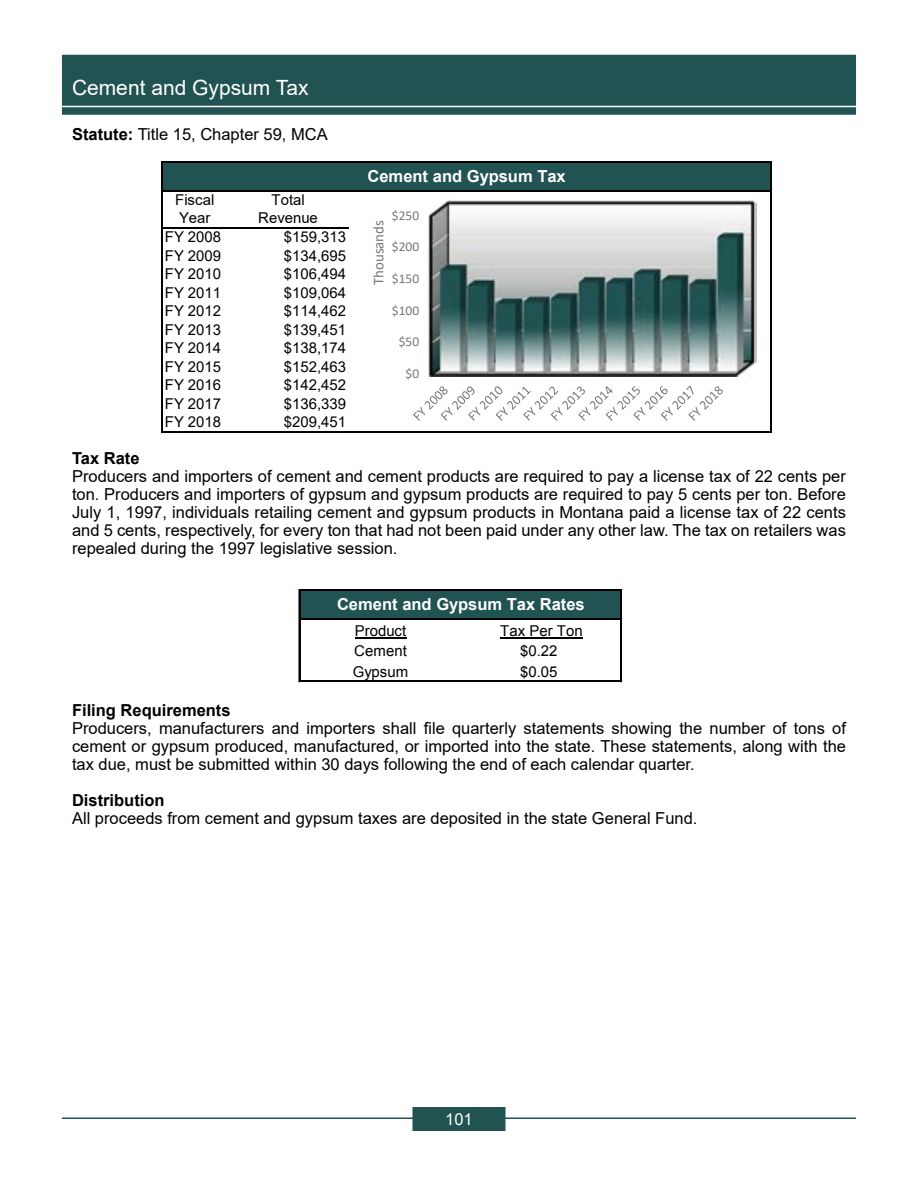
<style>
.page{position:relative;width:918px;height:1188px;background:#fff}
.page>*{position:absolute;margin:0;border:0;box-sizing:border-box;transform-origin:0 0}
.t1{font:21px "Arial";color:#fff}
.t2{font:16.5px/18px "Arial";color:#000;text-align:justify}
.t3{font:700 16.5px "Arial";color:#000}
.t4{font:700 16.5px "Arial";color:#fff}
.t5{font:700 16.5px "Arial";color:#fff}
.t6{font:16.5px "Arial";color:#fff}
.t7{font:15px/18.6px "Arial";color:#000}
.t8{font:15px "Arial";color:#000}
.t9{font:15px "Calibri";letter-spacing:.005em;color:#77787b}
.t10{font:13.5px "Calibri";color:#77787b}
.s1{font-weight:700}
</style>
<div class="page">
<hr style="left:62px;top:1118px;width:794px;height:1px;background:#215352">
<div style="left:62px;top:55px;width:794px;height:60px;background:#215352;border:2px solid #215352"></div>
<div style="left:413px;top:1108px;width:92px;height:22px;background:#215352"></div>
<div style="left:412px;top:1107px;width:94px;height:24px;border:2px solid #215352"></div>
<hr style="left:62px;top:106px;width:794px;height:1px;background:#fff">
<div style="left:163px;top:162px;width:608px;height:29px;background:#215352"></div>
<hr style="left:161px;top:161px;width:2px;height:271px;background:#000">
<hr style="left:770px;top:162px;width:2px;height:270px;background:#000">
<hr style="left:163px;top:161px;width:609px;height:1px;background:#000">
<hr style="left:163px;top:190px;width:609px;height:1px;background:#000">
<hr style="left:163px;top:227px;width:186px;height:2px;background:#000">
<hr style="left:163px;top:431px;width:609px;height:1px;background:#000">
<img style="left:429px;top:198px;width:327px;height:178px">
<svg style="left:413px;top:386px;width:310px;height:35px"></svg>
<div style="left:300px;top:591px;width:321px;height:28px;background:#215352"></div>
<hr style="left:355px;top:637px;width:51px;height:1px;background:#000">
<hr style="left:500px;top:637px;width:83px;height:1px;background:#000">
<hr style="left:299px;top:589px;width:1px;height:93px;background:#000">
<hr style="left:620px;top:591px;width:2px;height:91px;background:#000">
<hr style="left:300px;top:589px;width:322px;height:2px;background:#000">
<hr style="left:300px;top:618px;width:322px;height:2px;background:#000">
<hr style="left:300px;top:680px;width:322px;height:1px;background:#000">
<hr style="left:300px;top:681px;width:322px;height:1px;background:#000">
<p class="t1" style="left:72px;top:73px;width:238px">Cement and Gypsum Tax</p>
<p class="t2" style="left:72px;top:125px;width:257px"><span class="s1">Statute:</span> Title 15, Chapter 59, MCA</p>
<p class="t7" style="left:175px;top:190px;width:41px">Fiscal<br>Year</p>
<p class="t7" style="left:258px;top:190px;width:61px;text-align:center">Total<br>Revenue</p>
<p class="t7" style="left:165px;top:227px;width:58px">FY 2008</p>
<p class="t7" style="left:284px;top:227px;width:64px">$159,313</p>
<p class="t7" style="left:165px;top:246px;width:58px">FY 2009</p>
<p class="t7" style="left:284px;top:246px;width:64px">$134,695</p>
<p class="t7" style="left:165px;top:264px;width:58px">FY 2010</p>
<p class="t7" style="left:284px;top:264px;width:64px">$106,494</p>
<p class="t7" style="left:165px;top:283px;width:58px">FY 2011</p>
<p class="t7" style="left:284px;top:283px;width:64px">$109,064</p>
<p class="t7" style="left:165px;top:302px;width:58px">FY 2012</p>
<p class="t7" style="left:284px;top:302px;width:64px">$114,462</p>
<p class="t7" style="left:165px;top:320px;width:58px">FY 2013</p>
<p class="t7" style="left:284px;top:320px;width:64px">$139,451</p>
<p class="t7" style="left:165px;top:339px;width:58px">FY 2014</p>
<p class="t7" style="left:284px;top:339px;width:64px">$138,174</p>
<p class="t7" style="left:165px;top:357px;width:58px">FY 2015</p>
<p class="t7" style="left:284px;top:357px;width:64px">$152,463</p>
<p class="t7" style="left:165px;top:376px;width:58px">FY 2016</p>
<p class="t7" style="left:284px;top:376px;width:64px">$142,452</p>
<p class="t7" style="left:165px;top:394px;width:58px">FY 2017</p>
<p class="t7" style="left:284px;top:394px;width:64px">$136,339</p>
<p class="t7" style="left:165px;top:413px;width:58px">FY 2018</p>
<p class="t7" style="left:284px;top:413px;width:64px">$209,451</p>
<p class="t5" style="left:368px;top:164px;width:200px">Cement and Gypsum Tax</p>
<p class="t9" style="left:368px;top:285px;width:67px;rotate:-90deg">Thousands</p>
<p class="t10" style="left:392px;top:206px;width:29px">$250</p>
<p class="t10" style="left:392px;top:237px;width:29px">$200</p>
<p class="t10" style="left:392px;top:269px;width:29px">$150</p>
<p class="t10" style="left:392px;top:301px;width:29px">$100</p>
<p class="t10" style="left:399px;top:332px;width:22px">$50</p>
<p class="t10" style="left:406px;top:364px;width:15px">$0</p>
<p class="t3" style="left:72px;top:446px;width:69px">Tax Rate</p>
<p class="t2" style="left:72px;top:467px;width:775px">Producers and importers of cement and cement products are required to pay a license tax of 22 cents per ton. Producers and importers of gypsum and gypsum products are required to pay 5 cents per ton. Before July 1, 1997, individuals retailing cement and gypsum products in Montana paid a license tax of 22 cents and 5 cents, respectively, for every ton that had not been paid under any other law. The tax on retailers was repealed during the 1997 legislative session.</p>
<p class="t4" style="left:337px;top:593px;width:249px">Cement and Gypsum Tax Rates</p>
<p class="t8" style="left:355px;top:620px;width:53px">Product</p>
<p class="t8" style="left:500px;top:620px;width:84px">Tax Per Ton</p>
<p class="t8" style="left:354px;top:641px;width:54px">Cement</p>
<p class="t8" style="left:520px;top:641px;width:39px">$0.22</p>
<p class="t8" style="left:353px;top:662px;width:57px">Gypsum</p>
<p class="t8" style="left:520px;top:662px;width:39px">$0.05</p>
<p class="t3" style="left:72px;top:698px;width:160px">Filing Requirements</p>
<p class="t2" style="left:72px;top:719px;width:776px">Producers, manufacturers and importers shall file quarterly statements showing the number of tons of cement or gypsum produced, manufactured, or imported into the state. These statements, along with the tax due, must be submitted within 30 days following the end of each calendar quarter.</p>
<p class="t3" style="left:72px;top:788px;width:94px">Distribution</p>
<p class="t2" style="left:72px;top:809px;width:627px">All proceeds from cement and gypsum taxes are deposited in the state General Fund.</p>
<p class="t6" style="left:445px;top:1108px;width:29px">101</p>
</div>
